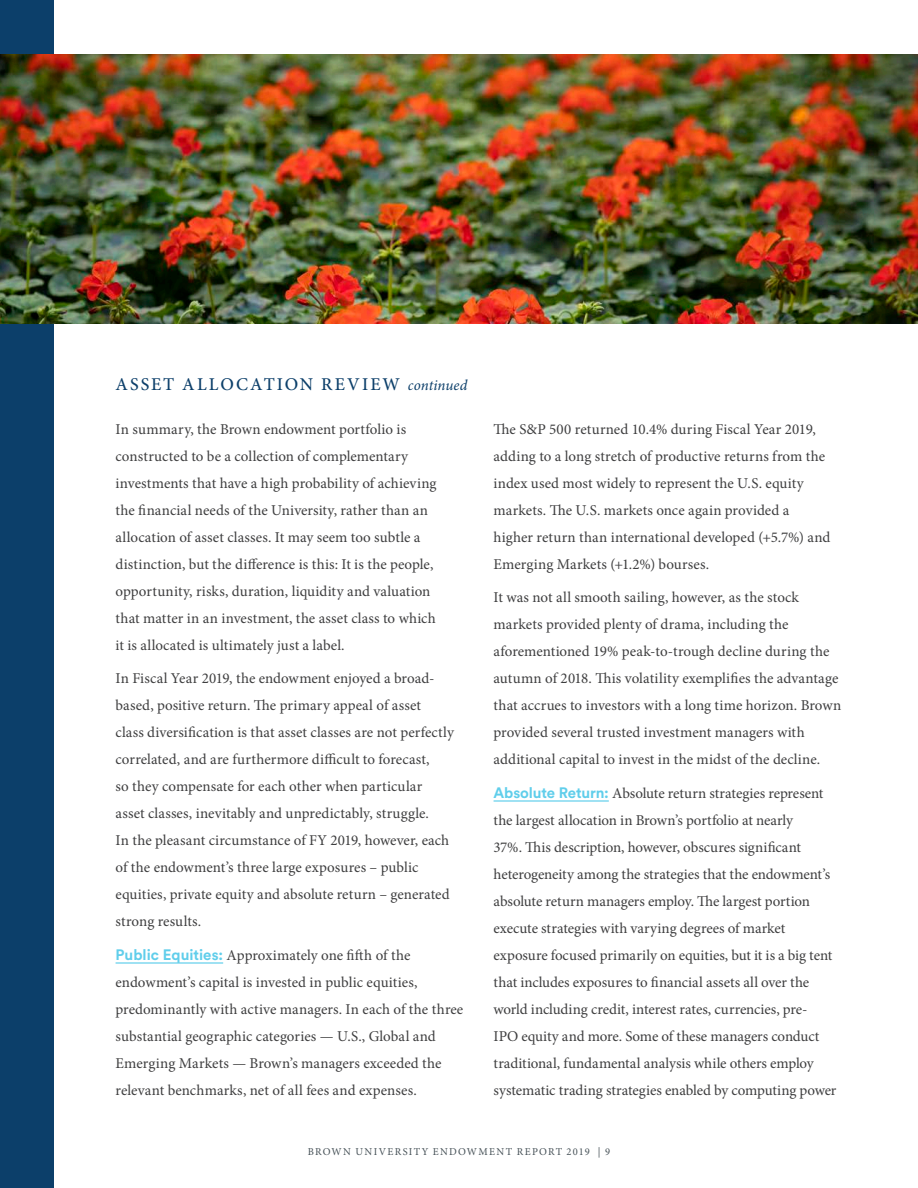
<style>
.page{position:relative;width:918px;height:1188px;background:#fff}
.page>*{position:absolute;margin:0;border:0;box-sizing:border-box;transform-origin:0 0}
.t1{font:500 18px "Minion Pro";letter-spacing:.11em;color:#0c3f6a}
.t2{font:15px/27px "Minion Pro";letter-spacing:-.005em;color:#3e3e3f}
.t3{font:10.5px "Minion Pro";letter-spacing:.125em;color:#465157}
.s1{font-weight:400;font-style:italic;font-size:15px}
.s2{font-family:"Circular Std";font-weight:700;color:#60ceeb}
</style>
<div class="page">
<div style="left:0;top:0;width:54px;height:1188px;background:#0c3f6a"></div>
<hr style="left:116px;top:962px;width:107px;height:2px;background:#60ceeb">
<hr style="left:494px;top:800px;width:115px;height:2px;background:#60ceeb">
<img style="left:0;top:54px;width:918px;height:270px">
<p class="t1" style="left:116px;top:373px;width:353px">ASSET ALLOCATION REVIEW <span class="s1">continued</span></p>
<p class="t2" style="left:116px;top:415px;width:323px">In summary, the Brown endowment portfolio is constructed to be a collection of complementary investments that have a high probability of achieving the financial needs of the University, rather than an allocation of asset classes. It may seem too subtle a distinction, but the difference is this: It is the people, opportunity, risks, duration, liquidity and valuation that matter in an investment, the asset class to which it is allocated is ultimately just a label.</p>
<p class="t2" style="left:116px;top:665px;width:340px">In Fiscal Year 2019, the endowment enjoyed a broad&shy;based, positive return. The primary appeal of asset<br>class diversification is that asset classes are not perfectly correlated, and are furthermore difficult to forecast,<br>so they compensate for each other when particular asset classes, inevitably and unpredictably, struggle.<br>In the pleasant circumstance of FY 2019, however, each of the endowment’s three large exposures – public equities, private equity and absolute return – generated strong results.</p>
<p class="t2" style="left:116px;top:942px;width:349px"><span class="s2">Public Equities:</span> Approximately one fifth of the endowment’s capital is invested in public equities, predominantly with active managers. In each of the three substantial geographic categories — U.S., Global and Emerging Markets — Brown’s managers exceeded the relevant benchmarks, net of all fees and expenses.</p>
<p class="t2" style="left:494px;top:415px;width:338px">The S&amp;P 500 returned 10.4% during Fiscal Year 2019, adding to a long stretch of productive returns from the index used most widely to represent the U.S. equity markets. The U.S. markets once again provided a higher return than international developed (+5.7%) and Emerging Markets (+1.2%) bourses.</p>
<p class="t2" style="left:494px;top:584px;width:349px">It was not all smooth sailing, however, as the stock markets provided plenty of drama, including the aforementioned 19% peak-to-trough decline during the autumn of 2018. This volatility exemplifies the advantage that accrues to investors with a long time horizon. Brown provided several trusted investment managers with additional capital to invest in the midst of the decline.</p>
<p class="t2" style="left:494px;top:780px;width:344px"><span class="s2">Absolute Return:</span> Absolute return strategies represent the largest allocation in Brown’s portfolio at nearly<br>37%. This description, however, obscures significant heterogeneity among the strategies that the endowment’s absolute return managers employ. The largest portion execute strategies with varying degrees of market exposure focused primarily on equities, but it is a big tent that includes exposures to financial assets all over the world including credit, interest rates, currencies, pre-<br>IPO equity and more. Some of these managers conduct traditional, fundamental analysis while others employ systematic trading strategies enabled by computing power</p>
<p class="t3" style="left:308px;top:1145px;width:304px">BROWN UNIVERSITY ENDOWMENT REPORT 2019 | 9</p>
</div>
